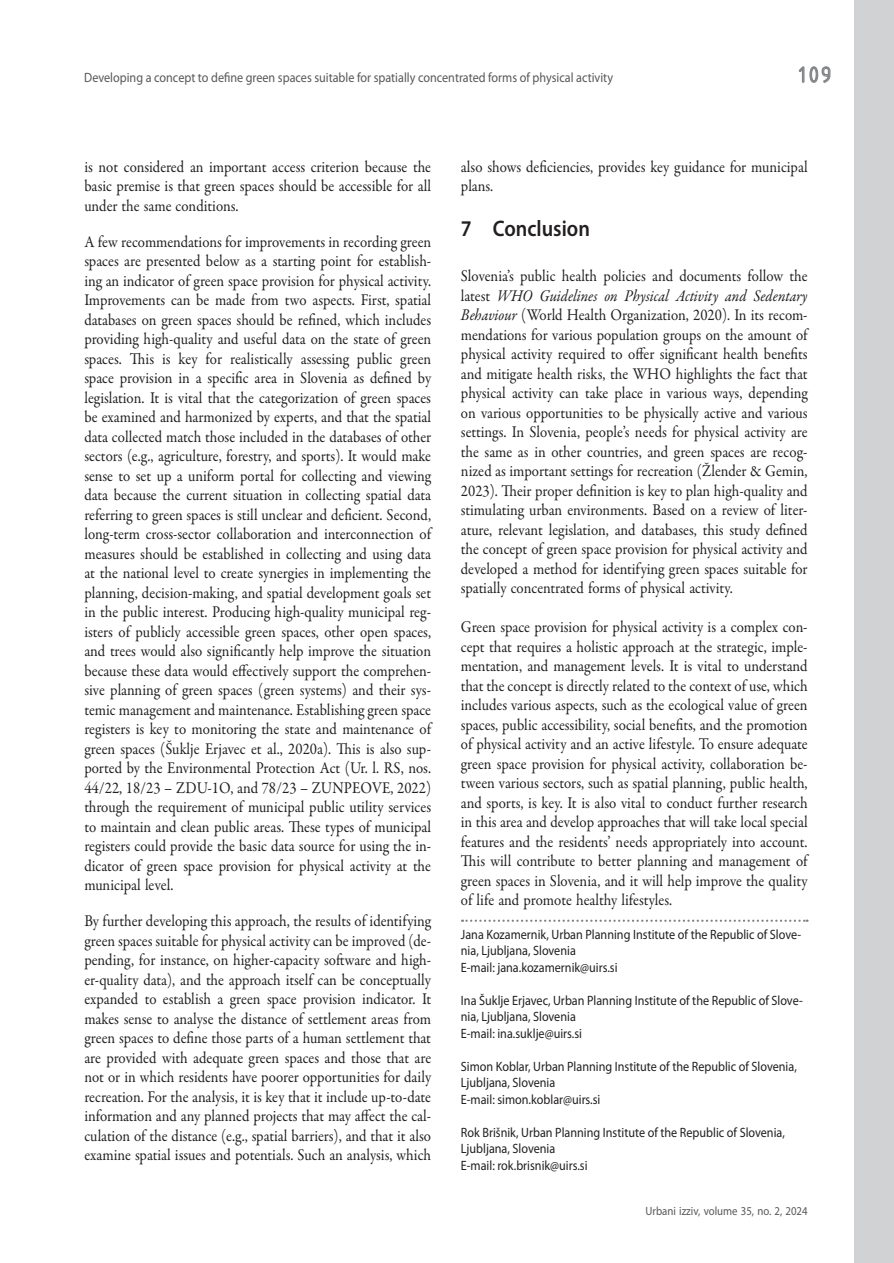
<style>
.page{position:relative;width:894px;height:1263px;background:#fff}
.page>*{position:absolute;margin:0;border:0;box-sizing:border-box;transform-origin:0 0}
.t1{font:24px "ISOCTEUR";color:#808285}
.t2{font:600 22.5px "Myriad Pro";color:#231f20;scale:.9 1}
.t3{font:16.5px/19.5px "Garamond Premr Pro";color:#231f20;text-align:justify;scale:.9 1}
.t4{font:13.5px/16.5px "Myriad Pro";color:#231f20;scale:.9 1}
.t5{font:13.5px "Myriad Pro";color:#57585a;scale:.9 1}
.t6{font:12px "Myriad Pro";color:#57585a;scale:.9 1}
.s1{font-style:italic}
</style>
<div class="page">
<svg style="left:798px;top:66px;width:32px;height:17px"></svg>
<div style="left:854px;top:0;width:39px;height:1263px;background:#d1d2d4"></div>
<svg style="left:462px;top:919px;width:345px;height:3px"></svg>
<p class="t5" style="left:84px;top:70px;width:589px">Developing a concept to define green spaces suitable for spatially concentrated forms of physical activity</p>
<h1 class="t1" style="left:793px;top:59px;width:43px">109</h1>
<p class="t3" style="left:84px;top:157px;width:387px">is not considered an important access criterion because the basic premise is that green spaces should be accessible for all under the same conditions.</p>
<p class="t3" style="left:84px;top:232px;width:387px">A few recommendations for improvements in recording green spaces are presented below as a starting point for establish&shy;ing an indicator of green space provision for physical activity.<br>Improvements can be made from two aspects. First, spatial databases on green spaces should be refined, which includes providing high-quality and useful data on the state of green spaces. This is key for realistically assessing public green space provision in a specific area in Slovenia as defined by legislation. It is vital that the categorization of green spaces be examined and harmonized by experts, and that the spatial data collected match those included in the databases of other sectors (e.g., agriculture, forestry, and sports). It would make sense to set up a uniform portal for collecting and viewing data because the current situation in collecting spatial data referring to green spaces is still unclear and deficient. Second, long-term cross-sector collaboration and interconnection of measures should be established in collecting and using data at the national level to create synergies in implementing the planning, decision-making, and spatial development goals set in the public interest. Producing high-quality municipal reg&shy;isters of publicly accessible green spaces, other open spaces, and trees would also significantly help improve the situation because these data would effectively support the comprehen&shy;sive planning of green spaces (green systems) and their sys&shy;temic management and maintenance. Establishing green space registers is key to monitoring the state and maintenance of green spaces (Šuklje Erjavec et al., 2020a). This is also sup&shy;ported by the Environmental Protection Act (Ur. l. RS, nos.<br>44/22, 18/23 – ZDU-1O, and 78/23 – ZUNPEOVE, 2022) through the requirement of municipal public utility services to maintain and clean public areas. These types of municipal registers could provide the basic data source for using the in&shy;dicator of green space provision for physical activity at the municipal level.</p>
<p class="t3" style="left:84px;top:912px;width:387px">By further developing this approach, the results of identifying green spaces suitable for physical activity can be improved (de&shy;pending, for instance, on higher-capacity software and high&shy;er-quality data), and the approach itself can be conceptually expanded to establish a green space provision indicator. It makes sense to analyse the distance of settlement areas from green spaces to define those parts of a human settlement that are provided with adequate green spaces and those that are not or in which residents have poorer opportunities for daily recreation. For the analysis, it is key that it include up-to-date information and any planned projects that may affect the cal&shy;culation of the distance (e.g., spatial barriers), and that it also examine spatial issues and potentials. Such an analysis, which</p>
<p class="t3" style="left:461px;top:157px;width:387px">also shows deficiencies, provides key guidance for municipal plans.</p>
<h2 class="t2" style="left:461px;top:214px;width:145px">7 Conclusion</h2>
<p class="t3" style="left:461px;top:267px;width:387px">Slovenia’s public health policies and documents follow the latest <span class="s1">WHO Guidelines on Physical Activity and Sedentary Behaviour</span> (World Health Organization, 2020). In its recom&shy;mendations for various population groups on the amount of physical activity required to offer significant health benefits and mitigate health risks, the WHO highlights the fact that physical activity can take place in various ways, depending on various opportunities to be physically active and various settings. In Slovenia, people’s needs for physical activity are the same as in other countries, and green spaces are recog&shy;nized as important settings for recreation (Žlender &amp; Gemin, 2023). Their proper definition is key to plan high-quality and stimulating urban environments. Based on a review of liter&shy;ature, relevant legislation, and databases, this study defined the concept of green space provision for physical activity and developed a method for identifying green spaces suitable for spatially concentrated forms of physical activity.</p>
<p class="t3" style="left:461px;top:618px;width:387px">Green space provision for physical activity is a complex con&shy;cept that requires a holistic approach at the strategic, imple&shy;mentation, and management levels. It is vital to understand that the concept is directly related to the context of use, which includes various aspects, such as the ecological value of green spaces, public accessibility, social benefits, and the promotion of physical activity and an active lifestyle. To ensure adequate green space provision for physical activity, collaboration be&shy;tween various sectors, such as spatial planning, public health, and sports, is key. It is also vital to conduct further research in this area and develop approaches that will take local special features and the residents’ needs appropriately into account.<br>This will contribute to better planning and management of green spaces in Slovenia, and it will help improve the quality of life and promote healthy lifestyles.</p>
<p class="t4" style="left:461px;top:926px;width:379px">Jana Kozamernik, Urban Planning Institute of the Republic of Slove&shy;nia, Ljubljana, Slovenia<br>E-mail: jana.kozamernik@uirs.si</p>
<p class="t4" style="left:461px;top:992px;width:381px">Ina Šuklje Erjavec, Urban Planning Institute of the Republic of Slove&shy;nia, Ljubljana, Slovenia<br>E-mail: ina.suklje@uirs.si</p>
<p class="t4" style="left:461px;top:1058px;width:375px">Simon Koblar, Urban Planning Institute of the Republic of Slovenia,<br>Ljubljana, Slovenia<br>E-mail: simon.koblar@uirs.si</p>
<p class="t4" style="left:461px;top:1124px;width:361px">Rok Brišnik, Urban Planning Institute of the Republic of Slovenia,<br>Ljubljana, Slovenia<br>E-mail: rok.brisnik@uirs.si</p>
<p class="t6" style="left:645px;top:1204px;width:182px">Urbani izziv, volume 35, no. 2, 2024</p>
</div>
